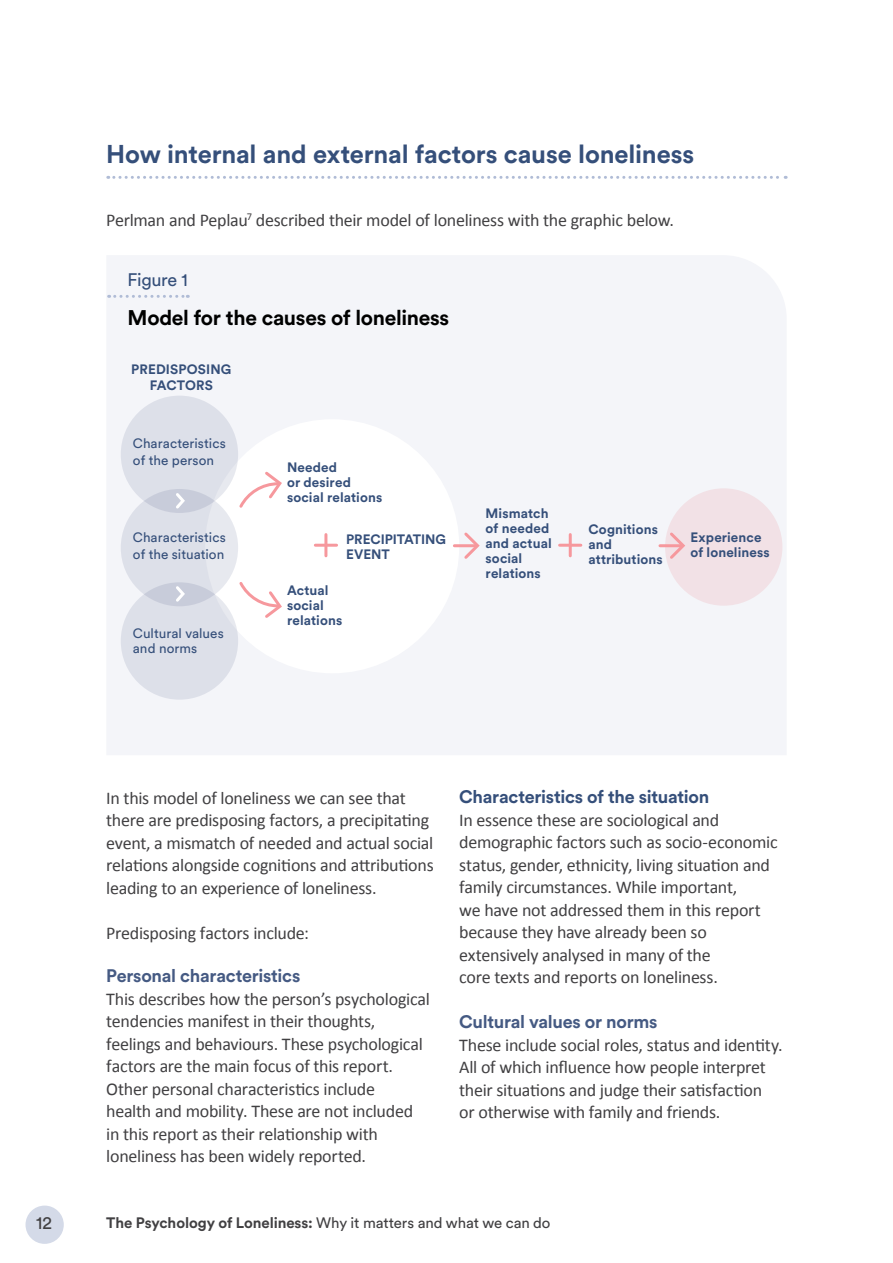
<style>
.page{position:relative;width:893px;height:1263px;background:#fff}
.page>*{position:absolute;margin:0;border:0;box-sizing:border-box;transform-origin:0 0}
.t1{font:700 25.5px "Circular Std";letter-spacing:-.005em;color:#354f7a}
.t2{font:700 21px "Circular Std";letter-spacing:-.015em;color:#000}
.t3{font:18px/22.5px "Calibri";letter-spacing:-.015em;color:#414042}
.t4{font:700 18px "Circular Std";letter-spacing:-.015em;color:#455a83}
.t5{font:700 18px "Circular Std";letter-spacing:-.015em;color:#354f7a}
.t6{font:18px "Circular Std";letter-spacing:-.02em;color:#354f7a}
.t7{font:18px "Circular Std";color:#414042}
.t8{font:700 15px "Circular Std";letter-spacing:-.005em;color:#414042}
.t9{font:700 13.5px/15px "Circular Std";letter-spacing:.005em;color:#354f7a}
.t10{font:13.5px/16.5px "Circular Std";letter-spacing:.005em;color:#354f7a}
.s1{font-weight:400}
</style>
<div class="page">
<div style="left:107px;top:256px;width:679px;height:499px;background:#f4f5f9"></div>
<div style="left:205px;top:419px;width:254px;height:254px;background:#fff;border-radius:50%"></div>
<div style="left:121px;top:396px;width:117px;height:117px;background:#dde0e9;border-radius:50%"></div>
<div style="left:665px;top:488px;width:117px;height:118px;background:#f2e1e6;border-radius:50%"></div>
<svg style="left:121px;top:489px;width:117px;height:117px;background:#dde0e9"></svg>
<div style="left:121px;top:582px;width:117px;height:118px;background:linear-gradient(to bottom,#d3d6e2,#e2e4ec);border-radius:50%"></div>
<svg style="left:109px;top:295px;width:79px;height:3px"></svg>
<svg style="left:108px;top:176px;width:678px;height:3px"></svg>
<div style="left:26px;top:1205px;width:38px;height:39px;background:#d4dae8;border-radius:50%"></div>
<hr style="left:324px;top:535px;width:3px;height:21px;background:#f6989d">
<hr style="left:315px;top:544px;width:22px;height:3px;background:#f6989d">
<hr style="left:569px;top:535px;width:3px;height:21px;background:#f6989d">
<hr style="left:560px;top:544px;width:21px;height:3px;background:#f6989d">
<svg style="left:462px;top:530px;width:20px;height:32px"></svg>
<svg style="left:173px;top:490px;width:14px;height:21px"></svg>
<svg style="left:173px;top:583px;width:14px;height:21px"></svg>
<svg style="left:239px;top:471px;width:43px;height:37px"></svg>
<svg style="left:239px;top:582px;width:43px;height:36px"></svg>
<hr style="left:454px;top:544px;width:21px;height:3px;background:#f6989d">
<svg style="left:667px;top:532px;width:18px;height:27px"></svg>
<hr style="left:660px;top:544px;width:20px;height:3px;background:#f6989d">
<h1 class="t1" style="left:106px;top:138px;width:589px">How internal and external factors cause loneliness</h1>
<p class="t3" style="left:106px;top:209px;width:569px">Perlman and Peplau<sup>7</sup> described their model of loneliness with the graphic below.</p>
<p class="t6" style="left:128px;top:269px;width:62px">Figure 1</p>
<p class="t2" style="left:128px;top:304px;width:323px">Model for the causes of loneliness</p>
<p class="t9" style="left:131px;top:360px;width:102px;line-height:16.5px;text-align:center">PREDISPOSING<br>FACTORS</p>
<p class="t10" style="left:133px;top:435px;width:95px">Characteristics of the person</p>
<p class="t10" style="left:133px;top:529px;width:95px">Characteristics of the situation</p>
<p class="t10" style="left:133px;top:625px;width:93px;line-height:15px">Cultural values and norms</p>
<p class="t9" style="left:287px;top:460px;width:97px">Needed<br>or desired social relations</p>
<p class="t9" style="left:346px;top:531px;width:101px">PRECIPITATING<br>EVENT</p>
<p class="t9" style="left:287px;top:582px;width:57px">Actual social relations</p>
<p class="t9" style="left:486px;top:506px;width:68px">Mismatch of needed and actual social relations</p>
<p class="t9" style="left:588px;top:521px;width:76px">Cognitions and attributions</p>
<p class="t9" style="left:691px;top:529px;width:81px">Experience of loneliness</p>
<p class="t3" style="left:106px;top:786px;width:329px">In this model of loneliness we can see that there are predisposing factors, a precipitating event, a mismatch of needed and actual social relations alongside cognitions and attributions leading to an experience of loneliness.</p>
<p class="t3" style="left:106px;top:921px;width:204px">Predisposing factors include:</p>
<p class="t4" style="left:106px;top:964px;width:196px">Personal characteristics</p>
<p class="t3" style="left:106px;top:987px;width:325px">This describes how the person’s psychological tendencies manifest in their thoughts, feelings and behaviours. These psychological factors are the main focus of this report.<br>Other personal characteristics include<br>health and mobility. These are not included in this report as their relationship with loneliness has been widely reported.</p>
<p class="t5" style="left:459px;top:785px;width:251px">Characteristics of the situation</p>
<p class="t3" style="left:459px;top:809px;width:320px">In essence these are sociological and demographic factors such as socio-economic status, gender, ethnicity, living situation and family circumstances. While important,<br>we have not addressed them in this report because they have already been so extensively analysed in many of the<br>core texts and reports on loneliness.</p>
<p class="t4" style="left:459px;top:1010px;width:200px">Cultural values or norms</p>
<p class="t3" style="left:459px;top:1034px;width:325px">These include social roles, status and identity.<br>All of which influence how people interpret their situations and judge their satisfaction<br>or otherwise with family and friends.</p>
<p class="t7" style="left:36px;top:1211px;width:17px">12</p>
<p class="t8" style="left:106px;top:1213px;width:446px">The Psychology of Loneliness: <span class="s1">Why it matters and what we can do</span></p>
</div>
